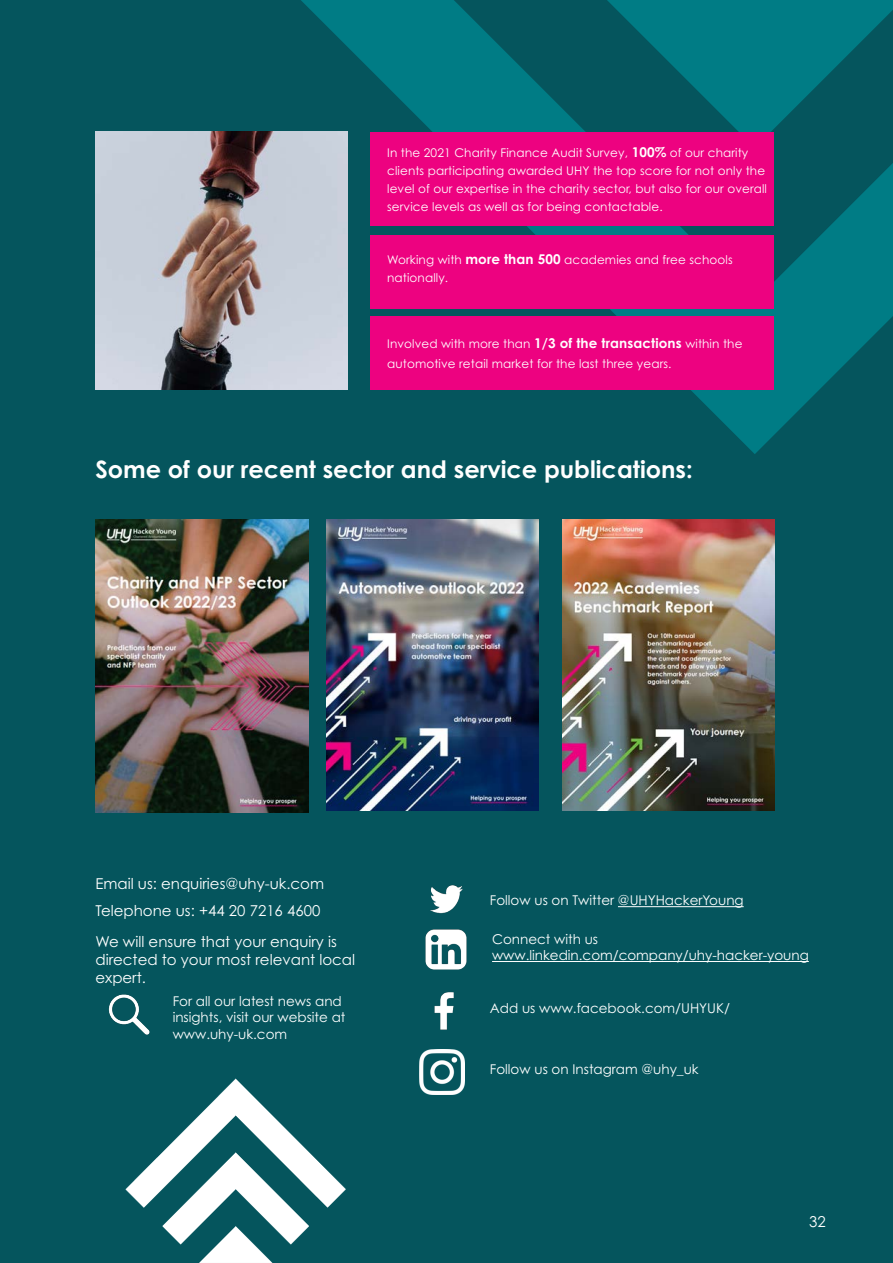
<style>
.page{position:relative;width:893px;height:1263px;background:#05555d}
.page>*{position:absolute;margin:0;border:0;box-sizing:border-box;transform-origin:0 0}
.Page_title_-_16pt{font:700 24px "Century Gothic Pro";color:#fff}
.Body_intro{font:15px/18px "Century Gothic Pro";color:#fff}
.t1{font:13.5px/16.5px "Century Gothic Pro";color:#fff}
.Body_Text{font:12px/18px "Century Gothic Pro";letter-spacing:.01em;color:#fff}
.s1{font-weight:700;font-size:13.5px}
</style>
<div class="page">
<svg style="left:301px;top:0;width:592px;height:454px"></svg>
<div style="left:370px;top:132px;width:404px;height:93px;background:#ed0280"></div>
<div style="left:370px;top:235px;width:404px;height:73px;background:#ed0280"></div>
<div style="left:370px;top:316px;width:404px;height:74px;background:#ed0280"></div>
<img style="left:95px;top:520px;width:213px;height:293px">
<img style="left:326px;top:520px;width:213px;height:290px">
<img style="left:562px;top:519px;width:213px;height:291px">
<img style="left:95px;top:132px;width:253px;height:258px">
<img style="left:430px;top:885px;width:33px;height:29px">
<hr style="left:618px;top:906px;width:126px;height:1px;background:#fff">
<img style="left:425px;top:929px;width:42px;height:41px">
<hr style="left:492px;top:961px;width:317px;height:1px;background:#fff">
<img style="left:434px;top:992px;width:20px;height:19px">
<img style="left:108px;top:994px;width:31px;height:17px">
<img style="left:109px;top:1011px;width:356px;height:252px">
<p class="Body_Text" style="left:387px;top:144px;width:381px">In the 2021 Charity Finance Audit Survey, <span class="s1">100%</span> of our charity clients participating awarded UHY the top score for not only the level of our expertise in the charity sector, but also for our overall service levels as well as for being contactable.</p>
<p class="Body_Text" style="left:387px;top:251px;width:347px">Working with <span class="s1">more than 500</span> academies and free schools nationally.</p>
<p class="Body_Text" style="left:387px;top:334px;width:357px;line-height:19.5px">Involved with more than <span class="s1">1/3 of the transactions</span> within the automotive retail market for the last three years.</p>
<p class="Page_title_-_16pt" style="left:95px;top:455px;width:599px">Some of our recent sector and service publications:</p>
<p class="Body_intro" style="left:95px;top:874px;width:230px">Email us: enquiries@uhy-uk.com</p>
<p class="Body_intro" style="left:95px;top:901px;width:226px">Telephone us: +44 20 7216 4600</p>
<p class="Body_intro" style="left:95px;top:933px;width:261px">We will ensure that your enquiry is directed to your most relevant local expert.</p>
<p class="t1" style="left:490px;top:892px;width:255px">Follow us on Twitter @UHYHackerYoung</p>
<p class="t1" style="left:492px;top:930px;width:318px">Connect with us www.linkedin.com/company/uhy-hacker-young</p>
<p class="t1" style="left:173px;top:992px;width:174px">For all our latest news and insights, visit our website at www.uhy-uk.com</p>
<p class="t1" style="left:490px;top:999px;width:242px">Add us www.facebook.com/UHYUK/</p>
<p class="t1" style="left:490px;top:1061px;width:210px">Follow us on Instagram @uhy_uk</p>
<p class="Body_intro" style="left:809px;top:1213px;width:18px">32</p>
</div>
